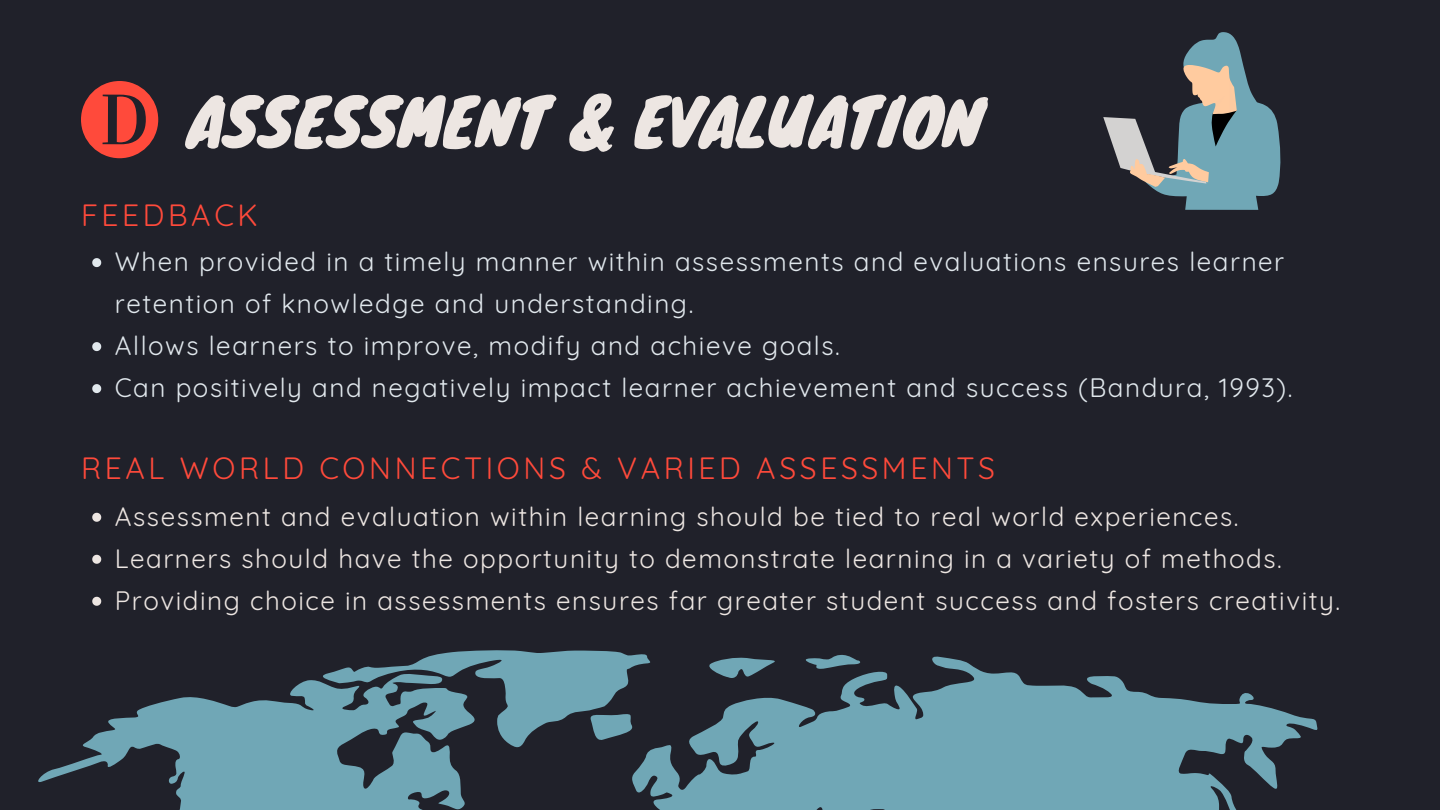
<style>
.page{position:relative;width:1440px;height:810px;background:#20212a}
.page>*{position:absolute;margin:0;border:0;box-sizing:border-box;transform-origin:0 0}
.t1{font:64px "Knewave";color:#ede6e2}
.t2{font:30px "Quicksand";letter-spacing:.12em;color:#ff4a3b}
.t3{font:26px/42px "Quicksand";letter-spacing:.06em;color:#e1e8ed}
.t4{font:26px/42px "Quicksand";letter-spacing:.06em;color:#ede6e2}
</style>
<div class="page">
<svg style="left:92px;top:258px;width:9px;height:9px"></svg>
<svg style="left:92px;top:342px;width:9px;height:9px"></svg>
<svg style="left:92px;top:384px;width:9px;height:9px"></svg>
<svg style="left:1103px;top:32px;width:178px;height:178px"></svg>
<svg style="left:81px;top:81px;width:77px;height:77px"></svg>
<svg style="left:92px;top:513px;width:9px;height:9px"></svg>
<svg style="left:92px;top:555px;width:9px;height:9px"></svg>
<svg style="left:92px;top:597px;width:9px;height:9px"></svg>
<svg style="left:632px;top:655px;width:686px;height:155px;fill:#70a7b6"></svg>
<svg style="left:38px;top:680px;width:427px;height:130px;fill:#70a7b6"></svg>
<svg style="left:313px;top:650px;width:341px;height:99px"></svg>
<h1 class="t1" style="left:187px;top:70px;width:797px">ASSESSMENT &amp; EVALUATION</h1>
<p class="t2" style="left:81px;top:196px;width:178px">FEEDBACK</p>
<p class="t3" style="left:115px;top:240px;width:1179px">When provided in a timely manner within assessments and evaluations ensures learner retention of knowledge and understanding.<br>Allows learners to improve, modify and achieve goals.<br>Can positively and negatively impact learner achievement and success (Bandura, 1993).</p>
<p class="t2" style="left:81px;top:449px;width:916px">REAL WORLD CONNECTIONS &amp; VARIED ASSESSMENTS</p>
<p class="t4" style="left:115px;top:495px;width:1227px">Assessment and evaluation within learning should be tied to real world experiences.<br>Learners should have the opportunity to demonstrate learning in a variety of methods.<br>Providing choice in assessments ensures far greater student success and fosters creativity.</p>
</div>
